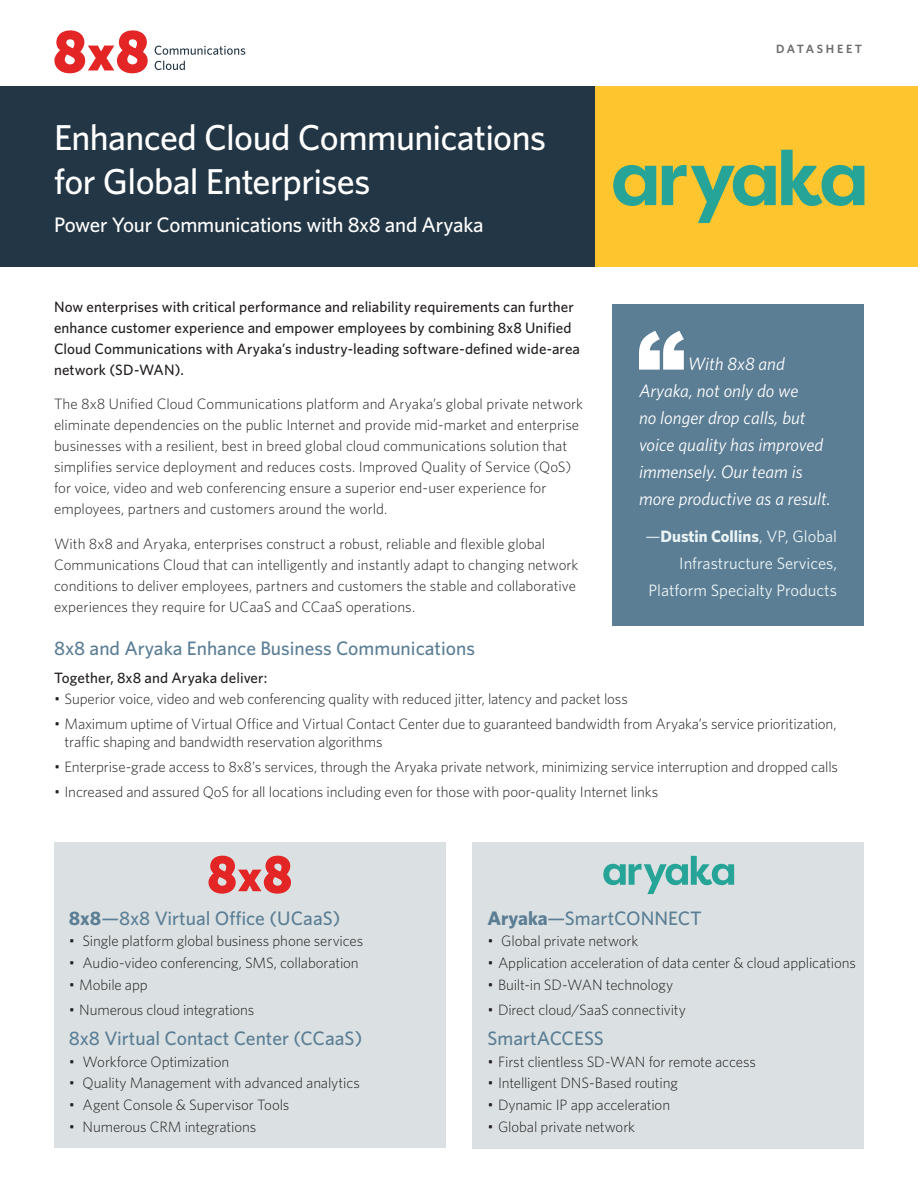
<style>
.page{position:relative;width:918px;height:1188px;background:#fff}
.page>*{position:absolute;margin:0;border:0;box-sizing:border-box;transform-origin:0 0}
.t1{font:500 36px/43.2px "Whitney";letter-spacing:-.015em;color:#fff}
.t2{font:500 21px "Whitney";letter-spacing:-.015em;color:#fff}
.t3{font:500 19.5px "Whitney";color:#5b7e95}
.t4{font:italic 18px/27px "Whitney";color:#fff}
.t5{font:16.5px/27px "Whitney";color:#ebf4f5;text-align:right}
.t6{font:300 15px/21px "Whitney";letter-spacing:-.005em;color:#231f20}
.t7{font:500 15px/21px "Whitney";letter-spacing:.005em;color:#231f20}
.t8{font:600 12px "Whitney";letter-spacing:.225em;color:#6c6d70}
.s1{font-weight:700}
</style>
<div class="page">
<div style="left:0;top:86px;width:918px;height:181px;background:#233645"></div>
<div style="left:596px;top:86px;width:322px;height:181px;background:#fec52f"></div>
<svg style="left:54px;top:30px;width:94px;height:43px"></svg>
<svg style="left:155px;top:46px;width:90px;height:9px"></svg>
<svg style="left:155px;top:61px;width:30px;height:9px"></svg>
<div style="left:612px;top:304px;width:252px;height:321px;background:#5b7e95"></div>
<svg style="left:639px;top:331px;width:45px;height:39px"></svg>
<div style="left:54px;top:842px;width:392px;height:306px;background:#dbe1e2"></div>
<div style="left:472px;top:842px;width:392px;height:306px;background:#dbe1e2"></div>
<svg style="left:208px;top:856px;width:83px;height:38px"></svg>
<svg style="left:603px;top:856px;width:131px;height:38px"></svg>
<svg style="left:613px;top:165px;width:43px;height:41px"></svg>
<svg style="left:662px;top:150px;width:202px;height:73px"></svg>
<h1 class="t1" style="left:54px;top:116px;width:494px">Enhanced Cloud Communications for Global Enterprises</h1>
<h2 class="t2" style="left:54px;top:211px;width:431px">Power Your Communications with 8x8 and Aryaka</h2>
<p class="t8" style="left:776px;top:40px;width:88px">DATASHEET</p>
<p class="t7" style="left:54px;top:296px;width:528px">Now enterprises with critical performance and reliability requirements can further enhance customer experience and empower employees by combining 8x8 Unified Cloud Communications with Aryaka’s industry-leading software-defined wide-area network (SD-WAN).</p>
<p class="t6" style="left:54px;top:393px;width:531px">The 8x8 Unified Cloud Communications platform and Aryaka’s global private network eliminate dependencies on the public Internet and provide mid-market and enterprise businesses with a resilient, best in breed global cloud communications solution that simplifies service deployment and reduces costs. Improved Quality of Service (QoS) for voice, video and web conferencing ensure a superior end-user experience for employees, partners and customers around the world.</p>
<p class="t6" style="left:54px;top:533px;width:526px">With 8x8 and Aryaka, enterprises construct a robust, reliable and flexible global Communications Cloud that can intelligently and instantly adapt to changing network conditions to deliver employees, partners and customers the stable and collaborative experiences they require for UCaaS and CCaaS operations.</p>
<h3 class="t3" style="left:54px;top:636px;width:423px">8x8 and Aryaka Enhance Business Communications</h3>
<p class="t7" style="left:54px;top:667px;width:215px">Together, 8x8 and Aryaka deliver:</p>
<p class="t6" style="left:54px;top:688px;width:575px">• Superior voice, video and web conferencing quality with reduced jitter, latency and packet loss</p>
<p class="t6" style="left:64px;top:714px;width:774px;line-height:18px;text-indent:-10px">• Maximum uptime of Virtual Office and Virtual Contact Center due to guaranteed bandwidth from Aryaka’s service prioritization, traffic shaping and bandwidth reservation algorithms</p>
<p class="t6" style="left:54px;top:756px;width:786px">• Enterprise-grade access to 8x8’s services, through the Aryaka private network, minimizing service interruption and dropped calls</p>
<p class="t6" style="left:54px;top:780px;width:606px">• Increased and assured QoS for all locations including even for those with poor-quality Internet links</p>
<p class="t4" style="left:639px;top:349px;width:193px;text-indent:49px">With 8x8 and<br>Aryaka, not only do we<br>no longer drop calls, but voice quality has improved immensely. Our team is more productive as a result.</p>
<p class="t5" style="left:645px;top:522px;width:193px">—<span class="s1">Dustin Collins</span>, VP, Global<br>Infrastructure Services,<br>Platform Specialty Products</p>
<h3 class="t3" style="left:69px;top:905px;width:273px"><span class="s1">8x8</span>—8x8 Virtual Office (UCaaS)</h3>
<p class="t6" style="left:69px;top:930px;width:296px">• Single platform global business phone services</p>
<p class="t6" style="left:69px;top:952px;width:292px">• Audio-video conferencing, SMS, collaboration</p>
<p class="t6" style="left:69px;top:974px;width:81px">• Mobile app</p>
<p class="t6" style="left:69px;top:999px;width:187px">• Numerous cloud integrations</p>
<h3 class="t3" style="left:69px;top:1025px;width:295px">8x8 Virtual Contact Center (CCaaS)</h3>
<p class="t6" style="left:69px;top:1050px;width:162px">• Workforce Optimization</p>
<p class="t6" style="left:69px;top:1072px;width:293px">• Quality Management with advanced analytics</p>
<p class="t6" style="left:69px;top:1094px;width:222px">• Agent Console &amp; Supervisor Tools</p>
<p class="t6" style="left:69px;top:1116px;width:189px">• Numerous CRM integrations</p>
<h3 class="t3" style="left:488px;top:905px;width:216px"><span class="s1">Aryaka</span>—SmartCONNECT</h3>
<p class="t6" style="left:488px;top:930px;width:152px">• Global private network</p>
<p class="t6" style="left:488px;top:952px;width:370px">• Application acceleration of data center &amp; cloud applications</p>
<p class="t6" style="left:488px;top:974px;width:187px">• Built-in SD-WAN technology</p>
<p class="t6" style="left:488px;top:999px;width:200px">• Direct cloud/SaaS connectivity</p>
<h3 class="t3" style="left:488px;top:1025px;width:118px">SmartACCESS</h3>
<p class="t6" style="left:488px;top:1050px;width:270px">• First clientless SD-WAN for remote access</p>
<p class="t6" style="left:488px;top:1072px;width:192px">• Intelligent DNS-Based routing</p>
<p class="t6" style="left:488px;top:1094px;width:184px">• Dynamic IP app acceleration</p>
<p class="t6" style="left:488px;top:1116px;width:149px">• Global private network</p>
</div>
